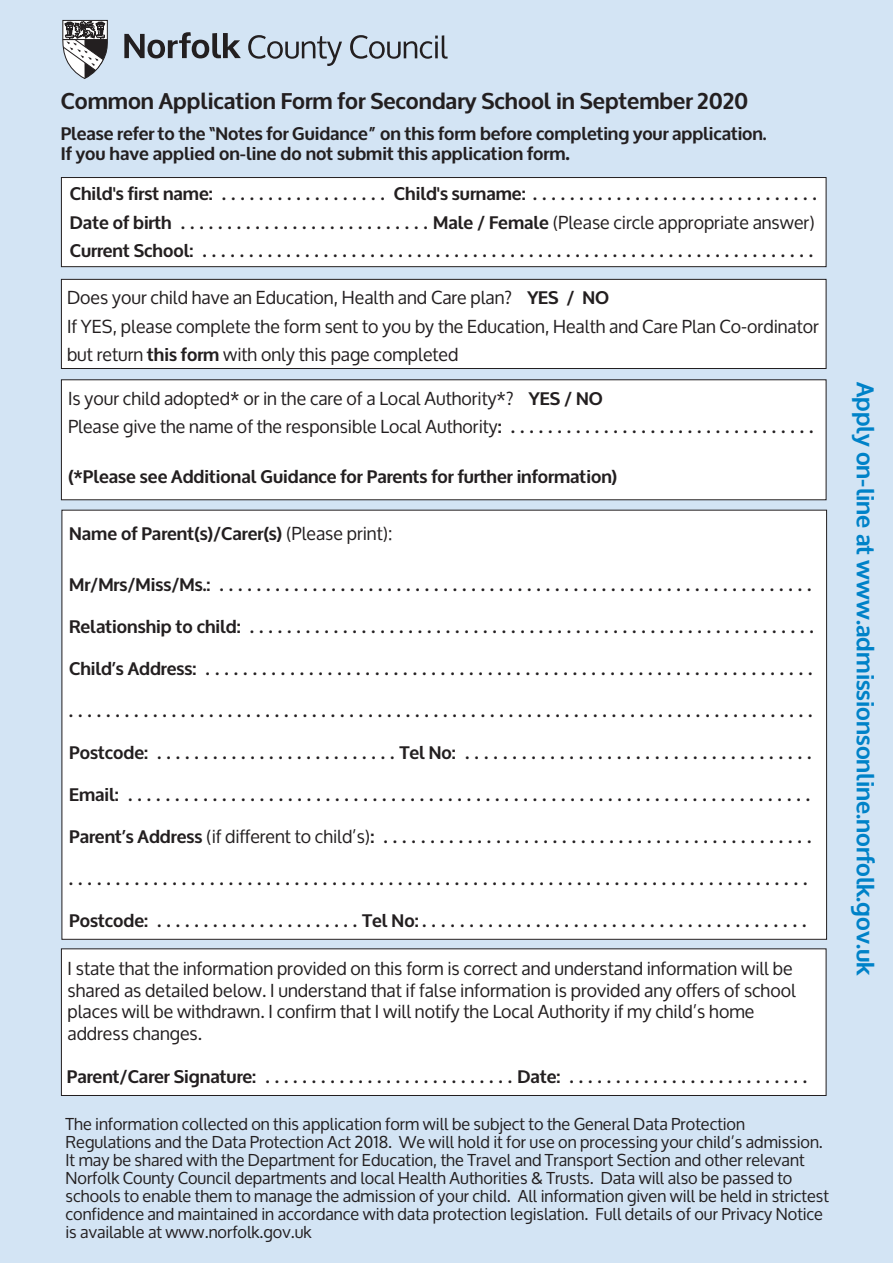
<style>
.page{position:relative;width:893px;height:1263px;background:#d3e4f4}
.page>*{position:absolute;margin:0;border:0;box-sizing:border-box;transform-origin:0 0}
.t1{font:700 24px "Oxygen";color:#0082c8}
.t2{font:700 22.5px "Oxygen";color:#231f20}
.t3{font:700 18px/28.5px "Oxygen";color:#231f20}
.t4{font:18px/28.5px "Oxygen";color:#231f20}
.t5{font:16.5px/18px "Oxygen";color:#231f20}
.s1{font-size:21px}
.s2{font-weight:400}
.s3{font-weight:700}
</style>
<div class="page">
<div style="left:61px;top:949px;width:765px;height:146px;background:#fff"></div>
<div style="left:61px;top:948px;width:765px;height:148px;border:1px solid #231f20"></div>
<div style="left:62px;top:510px;width:765px;height:429px;background:#fff"></div>
<div style="left:61px;top:380px;width:765px;height:120px;background:#fff"></div>
<div style="left:61px;top:279px;width:765px;height:89px;background:#fff"></div>
<div style="left:61px;top:279px;width:765px;height:90px;border:1px solid #231f20"></div>
<div style="left:61px;top:178px;width:765px;height:89px;background:#fff"></div>
<div style="left:61px;top:177px;width:765px;height:90px;border:1px solid #231f20"></div>
<svg style="left:124px;top:32px;width:117px;height:26px"></svg>
<svg style="left:248px;top:35px;width:94px;height:31px"></svg>
<svg style="left:350px;top:35px;width:98px;height:24px"></svg>
<svg style="left:62px;top:20px;width:46px;height:59px"></svg>
<p class="t2" style="left:61px;top:87px;width:689px">Common Application Form for Secondary School in September 2020</p>
<p class="t3" style="left:61px;top:125px;width:707px;line-height:19.5px">Please refer to the “Notes for Guidance” on this form before completing your application.<br>If you have applied on-line do not submit this application form<span class="s1">.</span></p>
<p class="t3" style="left:70px;top:180px;width:748px;text-align:justify">Child's first name: .................. Child's surname: ...............................<br>Date of birth . . . . . . . . . . . . . . . . . . . . . . . . . . . Male / Female <span class="s2">(Please circle appropriate answer)<br></span>Current School: ..................................................................</p>
<p class="t4" style="left:67px;top:284px;width:753px">Does your child have an Education, Health and Care plan? <span class="s3">YES / NO<br></span>If YES, please complete the form sent to you by the Education, Health and Care Plan Co-ordinator but return <span class="s3">this form</span> with only this page completed</p>
<p class="t4" style="left:68px;top:384px;width:747px">Is your child adopted* or in the care of a Local Authority*? <span class="s3">YES / NO<br></span>Please give the name of the responsible Local Authority<span class="s3">: . . . . . . . . . . . . . . . . . . . . . . . . . . . . . . . . .</span></p>
<p class="t3" style="left:68px;top:463px;width:551px">(*Please see Additional Guidance for Parents for further information)</p>
<p class="t3" style="left:69px;top:520px;width:325px">Name of Parent(s)/Carer(s) <span class="s2">(Please print):</span></p>
<p class="t3" style="left:69px;top:570px;width:743px">Mr/Mrs/Miss/Ms.: ................................................................</p>
<p class="t3" style="left:69px;top:612px;width:746px">Relationship to child: .............................................................</p>
<p class="t3" style="left:69px;top:654px;width:745px">Child’s Address: .................................................................</p>
<p class="t3" style="left:69px;top:696px;width:745px">................................................................................</p>
<p class="t3" style="left:69px;top:738px;width:744px">Postcode: ..........................Tel No: .....................................</p>
<p class="t3" style="left:69px;top:780px;width:742px">Email: .........................................................................</p>
<p class="t3" style="left:69px;top:822px;width:743px">Parent’s Address <span class="s2">(if different to child’s)</span>: ..............................................</p>
<p class="t3" style="left:69px;top:864px;width:740px">...............................................................................</p>
<p class="t3" style="left:69px;top:906px;width:739px">Postcode: ......................Tel No:.........................................</p>
<p class="t4" style="left:68px;top:958px;width:730px;line-height:21.6px">I state that the information provided on this form is correct and understand information will be shared as detailed below. I understand that if false information is provided any offers of school places will be withdrawn. I confirm that I will notify the Local Authority if my child’s home address changes.</p>
<p class="t3" style="left:67px;top:1062px;width:741px">Parent/Carer Signature: ...........................Date: ..........................</p>
<p class="t5" style="left:66px;top:1115px;width:765px">The information collected on this application form will be subject to the General Data Protection Regulations and the Data Protection Act 2018. We will hold it for use on processing your child’s admission.<br>It may be shared with the Department for Education, the Travel and Transport Section and other relevant Norfolk County Council departments and local Health Authorities &amp; Trusts. Data will also be passed to schools to enable them to manage the admission of your child. All information given will be held in strictest confidence and maintained in accordance with data protection legislation. Full details of our Privacy Notice is available at www.norfolk.gov.uk</p>
<h1 class="t1" style="left:880px;top:382px;width:596px;rotate:90deg">Apply on-line at www.admissionsonline.norfolk.gov.uk</h1>
</div>
